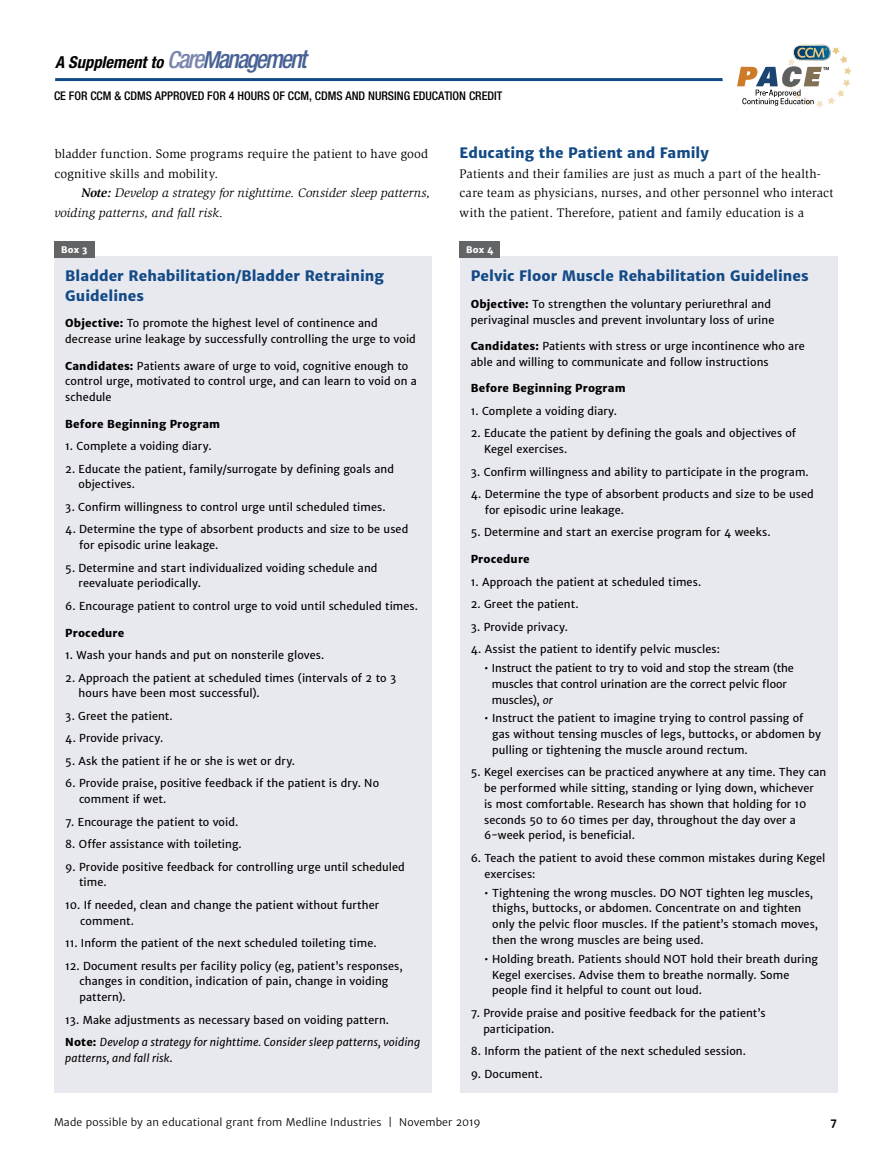
<style>
.page{position:relative;width:891px;height:1161px;background:#fff}
.page>*{position:absolute;margin:0;border:0;box-sizing:border-box;transform-origin:0 0}
.t1{font:italic 700 condensed 16.5px "Helvetica Neue";color:#000}
.subhead{font:800 14.25px/19.5px "Merriweather Sans";color:#134a86}
._1st_p{font:12.75px/19.5px "Slimbach";letter-spacing:.01em;color:#000}
.text{font:italic 12.75px/19.5px "Slimbach";letter-spacing:.01em;color:#000}
.t2{font:500 condensed 12px "Helvetica Neue";color:#000}
.subhead-2{font:10.8px/15.8px "Merriweather Sans";letter-spacing:.005em;color:#000}
.subhead-3{font:italic 10.8px/15.8px "Merriweather Sans";letter-spacing:.01em;color:#000}
.subhead-4{font:800 10.8px "Merriweather Sans";letter-spacing:.01em;color:#000}
.t3{font:10.5px "Merriweather Sans";letter-spacing:.015em;color:#000}
.t4{font:700 10.5px "Merriweather Sans";color:#000}
._1st_p-2{font:800 9px "Merriweather Sans";letter-spacing:.015em;color:#fff}
.s1{font-weight:500;font-size:23.55px;color:#7a85af}
.s2{font-weight:500;font-size:25.65px;color:#7a85af}
.s3{font-weight:500;font-size:23.55px;color:#486195}
.s4{font-weight:500;font-size:25.65px;color:#486195}
.s5{font-weight:700}
.s6{font-weight:800}
.s7{font-weight:800;font-style:normal}
.s8{font-style:normal}
.s9{font-style:italic}
</style>
<div class="page">
<hr style="left:55px;top:78px;width:694px;height:3px;background:#134a86">
<div style="left:723px;top:34px;width:141px;height:83px;background:#fff;border-radius:39px"></div>
<svg style="left:737px;top:45px;width:115px;height:63px"></svg>
<div style="left:54px;top:256px;width:378px;height:838px;background:#e8e8ef"></div>
<div style="left:54px;top:241px;width:41px;height:16px;background:#636466"></div>
<div style="left:460px;top:256px;width:377px;height:838px;background:#e8e8ef"></div>
<div style="left:460px;top:241px;width:40px;height:16px;background:#636466"></div>
<h1 class="t1" style="left:55px;top:52px;width:253px">A Supplement to <span class="s1">C</span><span class="s2">are</span><span class="s3">M</span><span class="s4">anagement</span></h1>
<p class="t2" style="left:54px;top:89px;width:450px">CE FOR CCM &amp; CDMS APPROVED FOR 4 HOURS OF CCM, CDMS AND NURSING EDUCATION CREDIT</p>
<p class="_1st_p" style="left:54px;top:144px;width:375px">bladder function. Some programs require the patient to have good cognitive skills and mobility.</p>
<p class="text" style="left:54px;top:183px;width:377px;text-indent:27px"><span class="s5">Note:</span> Develop a strategy for nighttime. Consider sleep patterns, voiding patterns, and fall risk.</p>
<p class="_1st_p-2" style="left:61px;top:244px;width:28px">Box 3</p>
<p class="subhead" style="left:65px;top:267px;width:320px">Bladder Rehabilitation/Bladder Retraining<br>Guidelines</p>
<p class="subhead-2" style="left:65px;top:316px;width:352px"><span class="s6">Objective:</span> To promote the highest level of continence and decrease urine leakage by successfully controlling the urge to void</p>
<p class="subhead-2" style="left:65px;top:358px;width:353px"><span class="s6">Candidates:</span> Patients aware of urge to void, cognitive enough to control urge, motivated to control urge, and can learn to void on a schedule</p>
<p class="subhead-4" style="left:65px;top:417px;width:156px">Before Beginning Program</p>
<p class="subhead-2" style="left:65px;top:439px;width:148px">1. Complete a voiding diary.</p>
<p class="subhead-2" style="left:79px;top:461px;width:317px;text-indent:-13px">2. Educate the patient, family/surrogate by defining goals and objectives.</p>
<p class="subhead-2" style="left:65px;top:499px;width:322px">3. Confirm willingness to control urge until scheduled times.</p>
<p class="subhead-2" style="left:79px;top:522px;width:331px;text-indent:-14px">4. Determine the type of absorbent products and size to be used for episodic urine leakage.</p>
<p class="subhead-2" style="left:79px;top:560px;width:300px;text-indent:-13px">5. Determine and start individualized voiding schedule and reevaluate periodically.</p>
<p class="subhead-2" style="left:65px;top:598px;width:354px">6. Encourage patient to control urge to void until scheduled times.</p>
<p class="subhead-4" style="left:65px;top:626px;width:61px">Procedure</p>
<p class="subhead-2" style="left:65px;top:647px;width:261px">1. Wash your hands and put on nonsterile gloves.</p>
<p class="subhead-2" style="left:79px;top:670px;width:319px;text-indent:-13px">2. Approach the patient at scheduled times (intervals of 2 to 3 hours have been most successful).</p>
<p class="subhead-2" style="left:65px;top:708px;width:109px">3. Greet the patient.</p>
<p class="subhead-2" style="left:65px;top:731px;width:100px">4. Provide privacy.</p>
<p class="subhead-2" style="left:65px;top:753px;width:231px">5. Ask the patient if he or she is wet or dry.</p>
<p class="subhead-2" style="left:79px;top:776px;width:302px;text-indent:-14px">6. Provide praise, positive feedback if the patient is dry. No comment if wet.</p>
<p class="subhead-2" style="left:65px;top:814px;width:174px">7. Encourage the patient to void.</p>
<p class="subhead-2" style="left:65px;top:836px;width:178px">8. Offer assistance with toileting.</p>
<p class="subhead-2" style="left:79px;top:859px;width:327px;text-indent:-14px">9. Provide positive feedback for controlling urge until scheduled time.</p>
<p class="subhead-2" style="left:80px;top:897px;width:301px;text-indent:-15px">10. If needed, clean and change the patient without further comment.</p>
<p class="subhead-2" style="left:65px;top:935px;width:313px">11. Inform the patient of the next scheduled toileting time.</p>
<p class="subhead-2" style="left:80px;top:958px;width:325px;text-indent:-14px">12. Document results per facility policy (eg, patient’s responses, changes in condition, indication of pain, change in voiding pattern).</p>
<p class="subhead-2" style="left:65px;top:1012px;width:325px">13. Make adjustments as necessary based on voiding pattern.</p>
<p class="subhead-3" style="left:65px;top:1034px;width:356px"><span class="s7">Note:</span> Develop a strategy for nighttime. Consider sleep patterns, voiding patterns, and fall risk<span class="s8">.</span></p>
<p class="subhead" style="left:460px;top:143px;width:251px">Educating the Patient and Family</p>
<p class="_1st_p" style="left:459px;top:164px;width:376px">Patients and their families are just as much a part of the health&shy;care team as physicians, nurses, and other personnel who interact with the patient. Therefore, patient and family education is a</p>
<p class="_1st_p-2" style="left:466px;top:244px;width:29px">Box 4</p>
<p class="subhead" style="left:471px;top:267px;width:339px">Pelvic Floor Muscle Rehabilitation Guidelines</p>
<p class="subhead-2" style="left:471px;top:296px;width:305px"><span class="s6">Objective:</span> To strengthen the voluntary periurethral and perivaginal muscles and prevent involuntary loss of urine</p>
<p class="subhead-2" style="left:471px;top:338px;width:336px"><span class="s6">Candidates:</span> Patients with stress or urge incontinence who are able and willing to communicate and follow instructions</p>
<p class="subhead-4" style="left:471px;top:382px;width:156px">Before Beginning Program</p>
<p class="subhead-2" style="left:471px;top:403px;width:148px">1. Complete a voiding diary.</p>
<p class="subhead-2" style="left:484px;top:426px;width:314px;text-indent:-13px">2. Educate the patient by defining the goals and objectives of<br>Kegel exercises.</p>
<p class="subhead-2" style="left:471px;top:464px;width:340px">3. Confirm willingness and ability to participate in the program.</p>
<p class="subhead-2" style="left:485px;top:487px;width:331px;text-indent:-14px">4. Determine the type of absorbent products and size to be used for episodic urine leakage.</p>
<p class="subhead-2" style="left:471px;top:525px;width:301px">5. Determine and start an exercise program for 4 weeks.</p>
<p class="subhead-4" style="left:471px;top:552px;width:61px">Procedure</p>
<p class="subhead-2" style="left:471px;top:574px;width:232px">1. Approach the patient at scheduled times.</p>
<p class="subhead-2" style="left:471px;top:596px;width:109px">2. Greet the patient.</p>
<p class="subhead-2" style="left:471px;top:619px;width:99px">3. Provide privacy.</p>
<p class="subhead-2" style="left:471px;top:641px;width:251px">4. Assist the patient to identify pelvic muscles:</p>
<p class="subhead-2" style="left:492px;top:660px;width:304px;text-indent:-8px">• Instruct the patient to try to void and stop the stream (the muscles that control urination are the correct pelvic floor muscles), <span class="s9">or</span></p>
<p class="subhead-2" style="left:492px;top:711px;width:330px;text-indent:-8px">• Instruct the patient to imagine trying to control passing of gas without tensing muscles of legs, buttocks, or abdomen by pulling or tightening the muscle around rectum.</p>
<p class="subhead-2" style="left:484px;top:765px;width:344px;text-indent:-13px">5. Kegel exercises can be practiced anywhere at any time. They can be performed while sitting, standing or lying down, whichever<br>is most comfortable. Research has shown that holding for 10 seconds 50 to 60 times per day, throughout the day over a 6-week period, is beneficial.</p>
<p class="subhead-2" style="left:484px;top:850px;width:343px;text-indent:-14px">6. Teach the patient to avoid these common mistakes during Kegel exercises:</p>
<p class="subhead-2" style="left:492px;top:885px;width:327px;text-indent:-8px">• Tightening the wrong muscles. DO NOT tighten leg muscles, thighs, buttocks, or abdomen. Concentrate on and tighten only the pelvic floor muscles. If the patient’s stomach moves, then the wrong muscles are being used.</p>
<p class="subhead-2" style="left:492px;top:951px;width:327px;text-indent:-8px">• Holding breath. Patients should NOT hold their breath during<br>Kegel exercises. Advise them to breathe normally. Some people find it helpful to count out loud.</p>
<p class="subhead-2" style="left:483px;top:1005px;width:284px;text-indent:-13px">7. Provide praise and positive feedback for the patient’s participation.</p>
<p class="subhead-2" style="left:471px;top:1044px;width:277px">8. Inform the patient of the next scheduled session.</p>
<p class="subhead-2" style="left:471px;top:1066px;width:73px">9. Document.</p>
<p class="t3" style="left:54px;top:1116px;width:428px">Made possible by an educational grant from Medline Industries | November 2019</p>
<p class="t4" style="left:830px;top:1116px;width:8px">7</p>
</div>
